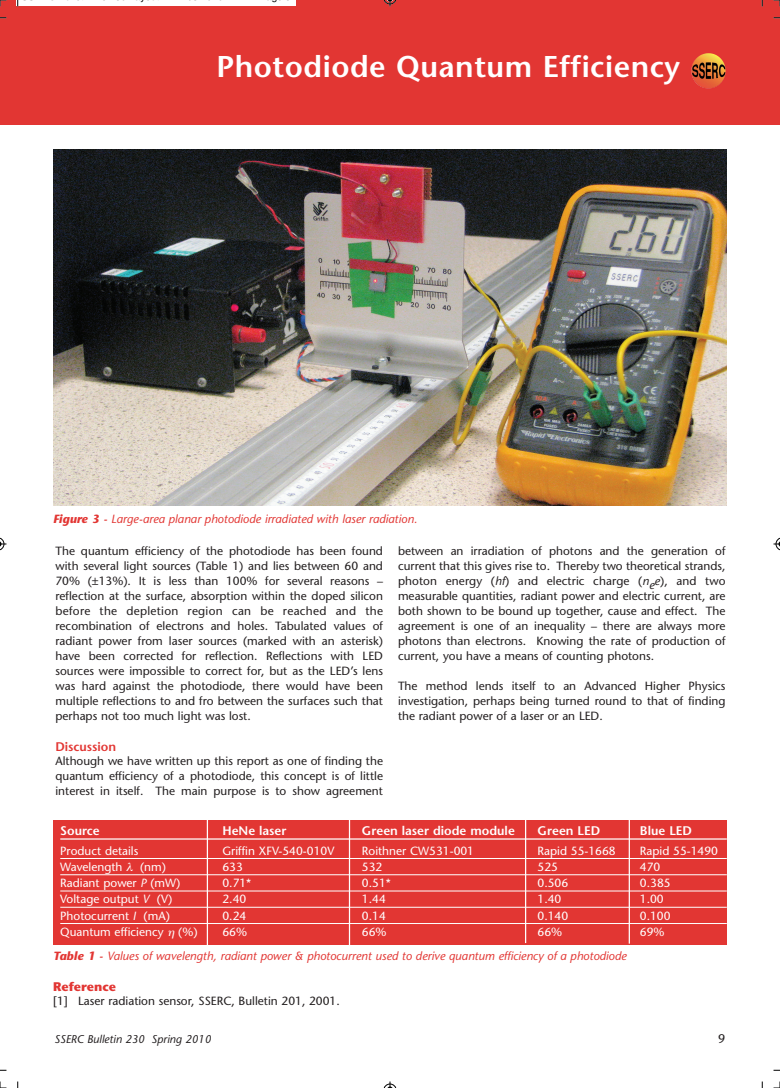
<style>
.page{position:relative;width:780px;height:1088px;background:#fff}
.page>*{position:absolute;margin:0;border:0;box-sizing:border-box;transform-origin:0 0}
.t1{font:600 30px "Stone Sans";letter-spacing:.015em;color:#fff}
.t2{font:600 12.5px "Stone Sans";color:#fff}
.t3{font:600 12.5px "Stone Sans";color:#e23633}
.t4{font:700 12.5px "Stone Sans";color:#e23633}
.t5{font:12.5px "Stone Sans";color:#231f20}
.t6{font:11.88px/15px "Stone Sans";color:#231f20;text-align:justify}
.t7{font:11.88px "Stone Sans";color:#fff}
.t8{font:italic 11.88px "Stone Sans";color:#e23633}
.t9{font:italic 11.25px "Stone Sans";color:#231f20}
.s1{font-weight:700}
.s2{font-style:italic}
</style>
<div class="page">
<div style="left:0;top:0;width:780px;height:124px;background:#e23633"></div>
<img style="left:714px;top:58px;width:11px;height:29px">
<img style="left:53px;top:150px;width:673px;height:356px">
<div style="left:53px;top:820px;width:673px;height:124px;background:#e23633"></div>
<hr style="left:60px;top:838px;width:666px;height:1px;background:#fff">
<hr style="left:60px;top:858px;width:666px;height:1px;background:#fff">
<hr style="left:60px;top:874px;width:666px;height:1px;background:#fff">
<hr style="left:60px;top:891px;width:666px;height:1px;background:#fff">
<hr style="left:60px;top:907px;width:666px;height:1px;background:#fff">
<hr style="left:60px;top:923px;width:666px;height:1px;background:#fff">
<hr style="left:207px;top:812px;width:1px;height:134px;background:#fff">
<hr style="left:349px;top:812px;width:1px;height:134px;background:#fff">
<hr style="left:525px;top:809px;width:1px;height:134px;background:#fff">
<hr style="left:628px;top:809px;width:2px;height:134px;background:#fff">
<div style="left:16px;top:0;width:280px;height:5px;background:#fff"></div>
<svg style="left:17px;top:0;width:2px;height:6px"></svg>
<svg style="left:0;top:17px;width:6px;height:2px"></svg>
<svg style="left:761px;top:0;width:2px;height:6px"></svg>
<svg style="left:773px;top:17px;width:7px;height:2px"></svg>
<svg style="left:17px;top:1081px;width:2px;height:7px"></svg>
<svg style="left:761px;top:1081px;width:2px;height:7px"></svg>
<svg style="left:773px;top:0;width:7px;height:6px"></svg>
<svg style="left:0;top:1081px;width:6px;height:7px"></svg>
<svg style="left:773px;top:1081px;width:7px;height:7px"></svg>
<svg style="left:383px;top:0;width:13px;height:6px"></svg>
<svg style="left:383px;top:1081px;width:13px;height:7px"></svg>
<svg style="left:0;top:537px;width:6px;height:14px"></svg>
<svg style="left:773px;top:537px;width:7px;height:14px"></svg>
<h1 class="t1" style="left:216px;top:55px;width:465px">Photodiode Quantum Efficiency</h1>
<p class="t8" style="left:53px;top:514px;width:365px"><span class="s1">Figure 3 -</span> Large-area planar photodiode irradiated with laser radiation.</p>
<p class="t6" style="left:55px;top:545px;width:329px">The quantum efficiency of the photodiode has been found with several light sources (Table 1) and lies between 60 and 70% (±13%). It is less than 100% for several reasons – reflection at the surface, absorption within the doped silicon before the depletion region can be reached and the recombination of electrons and holes. Tabulated values of radiant power from laser sources (marked with an asterisk) have been corrected for reflection. Reflections with LED sources were impossible to correct for, but as the LED’s lens was hard against the photodiode, there would have been multiple reflections to and fro between the surfaces such that perhaps not too much light was lost.</p>
<p class="t3" style="left:55px;top:741px;width:62px">Discussion</p>
<p class="t6" style="left:55px;top:755px;width:329px">Although we have written up this report as one of finding the quantum efficiency of a photodiode, this concept is of little interest in itself. The main purpose is to show agreement</p>
<p class="t6" style="left:398px;top:545px;width:329px">between an irradiation of photons and the generation of current that this gives rise to. Thereby two theoretical strands, photon energy (<span class="s2">hf</span>) and electric charge (<span class="s2">nee</span>), and two measurable quantities, radiant power and electric current, are both shown to be bound up together, cause and effect. The agreement is one of an inequality – there are always more photons than electrons. Knowing the rate of production of current, you have a means of counting photons.</p>
<p class="t6" style="left:398px;top:680px;width:329px">The method lends itself to an Advanced Higher Physics investigation, perhaps being turned round to that of finding the radiant power of a laser or an LED.</p>
<p class="t2" style="left:60px;top:826px;width:41px">Source</p>
<p class="t2" style="left:222px;top:826px;width:65px">HeNe laser</p>
<p class="t2" style="left:362px;top:826px;width:154px">Green laser diode module</p>
<p class="t2" style="left:537px;top:826px;width:64px">Green LED</p>
<p class="t2" style="left:640px;top:826px;width:54px">Blue LED</p>
<p class="t7" style="left:60px;top:846px;width:80px">Product details</p>
<p class="t7" style="left:222px;top:846px;width:113px">Griffin XFV-540-010V</p>
<p class="t7" style="left:362px;top:846px;width:114px">Roithner CW531-001</p>
<p class="t7" style="left:537px;top:846px;width:80px">Rapid 55-1668</p>
<p class="t7" style="left:640px;top:846px;width:80px">Rapid 55-1490</p>
<p class="t7" style="left:60px;top:862px;width:64px">Wavelength</p>
<p class="t7" style="left:140px;top:862px;width:27px">(nm)</p>
<p class="t7" style="left:222px;top:862px;width:22px">633</p>
<p class="t7" style="left:362px;top:862px;width:22px">532</p>
<p class="t7" style="left:537px;top:862px;width:22px">525</p>
<p class="t7" style="left:640px;top:862px;width:22px">470</p>
<p class="t7" style="left:60px;top:878px;width:122px">Radiant power <span class="s2">P</span> (mW)</p>
<p class="t7" style="left:222px;top:878px;width:30px">0.71*</p>
<p class="t7" style="left:362px;top:878px;width:30px">0.51*</p>
<p class="t7" style="left:537px;top:878px;width:32px">0.506</p>
<p class="t7" style="left:640px;top:878px;width:32px">0.385</p>
<p class="t7" style="left:60px;top:895px;width:113px">Voltage output <span class="s2">V</span> (V)</p>
<p class="t7" style="left:222px;top:895px;width:25px">2.40</p>
<p class="t7" style="left:362px;top:895px;width:25px">1.44</p>
<p class="t7" style="left:537px;top:895px;width:25px">1.40</p>
<p class="t7" style="left:640px;top:895px;width:25px">1.00</p>
<p class="t7" style="left:60px;top:911px;width:111px">Photocurrent <span class="s2">I</span> (mA)</p>
<p class="t7" style="left:222px;top:911px;width:25px">0.24</p>
<p class="t7" style="left:362px;top:911px;width:25px">0.14</p>
<p class="t7" style="left:537px;top:911px;width:32px">0.140</p>
<p class="t7" style="left:640px;top:911px;width:32px">0.100</p>
<p class="t7" style="left:60px;top:927px;width:139px">Quantum efficiency (%)</p>
<p class="t7" style="left:222px;top:927px;width:26px">66%</p>
<p class="t7" style="left:362px;top:927px;width:26px">66%</p>
<p class="t7" style="left:537px;top:927px;width:26px">66%</p>
<p class="t7" style="left:640px;top:927px;width:26px">69%</p>
<p class="t8" style="left:53px;top:951px;width:575px"><span class="s1">Table 1 -</span> Values of wavelength, radiant power &amp; photocurrent used to derive quantum efficiency of a photodiode</p>
<p class="t4" style="left:53px;top:981px;width:64px">Reference</p>
<p class="t6" style="left:53px;top:995px;width:288px">[1] Laser radiation sensor, SSERC, Bulletin 201, 2001.</p>
<p class="t9" style="left:54px;top:1035px;width:158px">SSERC Bulletin 230 Spring 2010</p>
<p class="t5" style="left:718px;top:1034px;width:9px">9</p>
</div>
